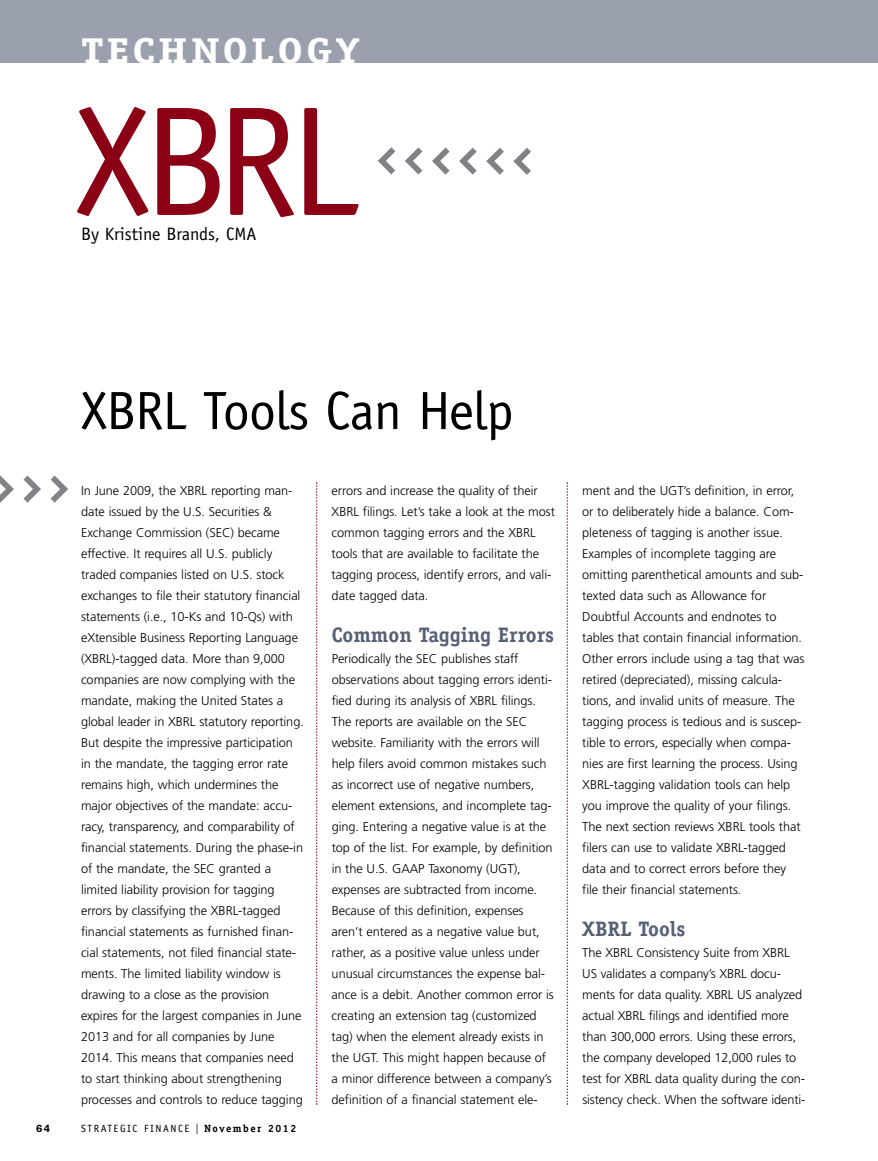
<style>
.page{position:relative;width:878px;height:1161px;background:#fff}
.page>*{position:absolute;margin:0;border:0;box-sizing:border-box;transform-origin:0 0}
.t1{font:156px "Officina Sans";color:#8b0014}
.t2{font:54px "Officina Sans";letter-spacing:-.015em;color:#000}
.t3{font:700 36px "Officina Serif";letter-spacing:.07em;color:#fff;scale:1.2 1}
.t4{font:700 21px "Officina Serif";color:#566176}
.t5{font:18px "Officina Sans";color:#000}
.t6{font:300 12.75px/21px "Frutiger";letter-spacing:-.005em;color:#000}
.t7{font:10.5px "Officina Sans";letter-spacing:.15em;color:#000}
.t8{font:600 10.5px "Franklin Gothic";color:#000}
.s1{font-family:"Franklin Gothic";font-size:15px}
.s2{font-family:"Officina Serif";font-weight:700}
</style>
<div class="page">
<svg style="left:51px;top:476px;width:17px;height:27px"></svg>
<svg style="left:23px;top:476px;width:18px;height:27px"></svg>
<svg style="left:0;top:476px;width:14px;height:27px"></svg>
<svg style="left:316px;top:482px;width:1px;height:623px"></svg>
<svg style="left:378px;top:147px;width:17px;height:27px"></svg>
<svg style="left:405px;top:147px;width:17px;height:28px"></svg>
<svg style="left:432px;top:147px;width:17px;height:28px"></svg>
<svg style="left:459px;top:148px;width:18px;height:27px"></svg>
<svg style="left:486px;top:148px;width:18px;height:27px"></svg>
<svg style="left:513px;top:148px;width:18px;height:27px"></svg>
<svg style="left:566px;top:482px;width:2px;height:623px"></svg>
<div style="left:0;top:0;width:878px;height:63px;background:#9aa0ad"></div>
<h3 class="t3" style="left:81px;top:37px;width:234px">TECHNOLOGY</h3>
<h1 class="t1" style="left:75px;top:103px;width:285px">XBRL</h1>
<h3 class="t5" style="left:81px;top:227px;width:177px">By Kristine Brands, CMA</h3>
<h2 class="t2" style="left:81px;top:390px;width:434px">XBRL Tools Can Help</h2>
<p class="t6" style="left:81px;top:481px;width:224px">In June 2009, the XBRL reporting man&shy;date issued by the U.S. Securities &amp; Exchange Commission (SEC) became effective. It requires all U.S. publicly traded companies listed on U.S. stock exchanges to file their statutory financial statements (i.e., 10-Ks and 10-Qs) with eXtensible Business Reporting Language (XBRL)-tagged data. More than 9,000 companies are now complying with the mandate, making the United States a global leader in XBRL statutory reporting.<br>But despite the impressive participation in the mandate, the tagging error rate remains high, which undermines the major objectives of the mandate: accu&shy;racy, transparency, and comparability of financial statements. During the phase-in of the mandate, the SEC granted a limited liability provision for tagging errors by classifying the XBRL-tagged financial statements as furnished finan&shy;cial statements, not filed financial state&shy;ments. The limited liability window is drawing to a close as the provision expires for the largest companies in June 2013 and for all companies by June 2014. This means that companies need to start thinking about strengthening processes and controls to reduce tagging</p>
<p class="t6" style="left:331px;top:481px;width:225px">errors and increase the quality of their XBRL filings. Let’s take a look at the most common tagging errors and the XBRL tools that are available to facilitate the tagging process, identify errors, and vali&shy;date tagged data.</p>
<h3 class="t4" style="left:332px;top:627px;width:224px">Common Tagging Errors</h3>
<p class="t6" style="left:331px;top:649px;width:224px">Periodically the SEC publishes staff observations about tagging errors identi&shy;fied during its analysis of XBRL filings.<br>The reports are available on the SEC website. Familiarity with the errors will help filers avoid common mistakes such as incorrect use of negative numbers, element extensions, and incomplete tag&shy;ging. Entering a negative value is at the top of the list. For example, by definition in the U.S. GAAP Taxonomy (UGT), expenses are subtracted from income.<br>Because of this definition, expenses aren’t entered as a negative value but, rather, as a positive value unless under unusual circumstances the expense bal&shy;ance is a debit. Another common error is creating an extension tag (customized tag) when the element already exists in the UGT. This might happen because of a minor difference between a company’s definition of a financial statement ele-</p>
<p class="t8" style="left:36px;top:1125px;width:16px">64</p>
<p class="t7" style="left:81px;top:1125px;width:217px">STRATEGIC FINANCE <span class="s1">I</span> <span class="s2">November 2012</span></p>
<p class="t6" style="left:582px;top:481px;width:224px">ment and the UGT’s definition, in error, or to deliberately hide a balance. Com&shy;pleteness of tagging is another issue.<br>Examples of incomplete tagging are omitting parenthetical amounts and sub&shy;texted data such as Allowance for Doubtful Accounts and endnotes to tables that contain financial information.<br>Other errors include using a tag that was retired (depreciated), missing calcula&shy;tions, and invalid units of measure. The tagging process is tedious and is suscep&shy;tible to errors, especially when compa&shy;nies are first learning the process. Using XBRL-tagging validation tools can help you improve the quality of your filings.<br>The next section reviews XBRL tools that filers can use to validate XBRL-tagged data and to correct errors before they file their financial statements.</p>
<h3 class="t4" style="left:582px;top:921px;width:104px">XBRL Tools</h3>
<p class="t6" style="left:582px;top:943px;width:225px">The XBRL Consistency Suite from XBRL US validates a company’s XBRL docu&shy;ments for data quality. XBRL US analyzed actual XBRL filings and identified more than 300,000 errors. Using these errors, the company developed 12,000 rules to test for XBRL data quality during the con&shy;sistency check. When the software identi-</p>
</div>
